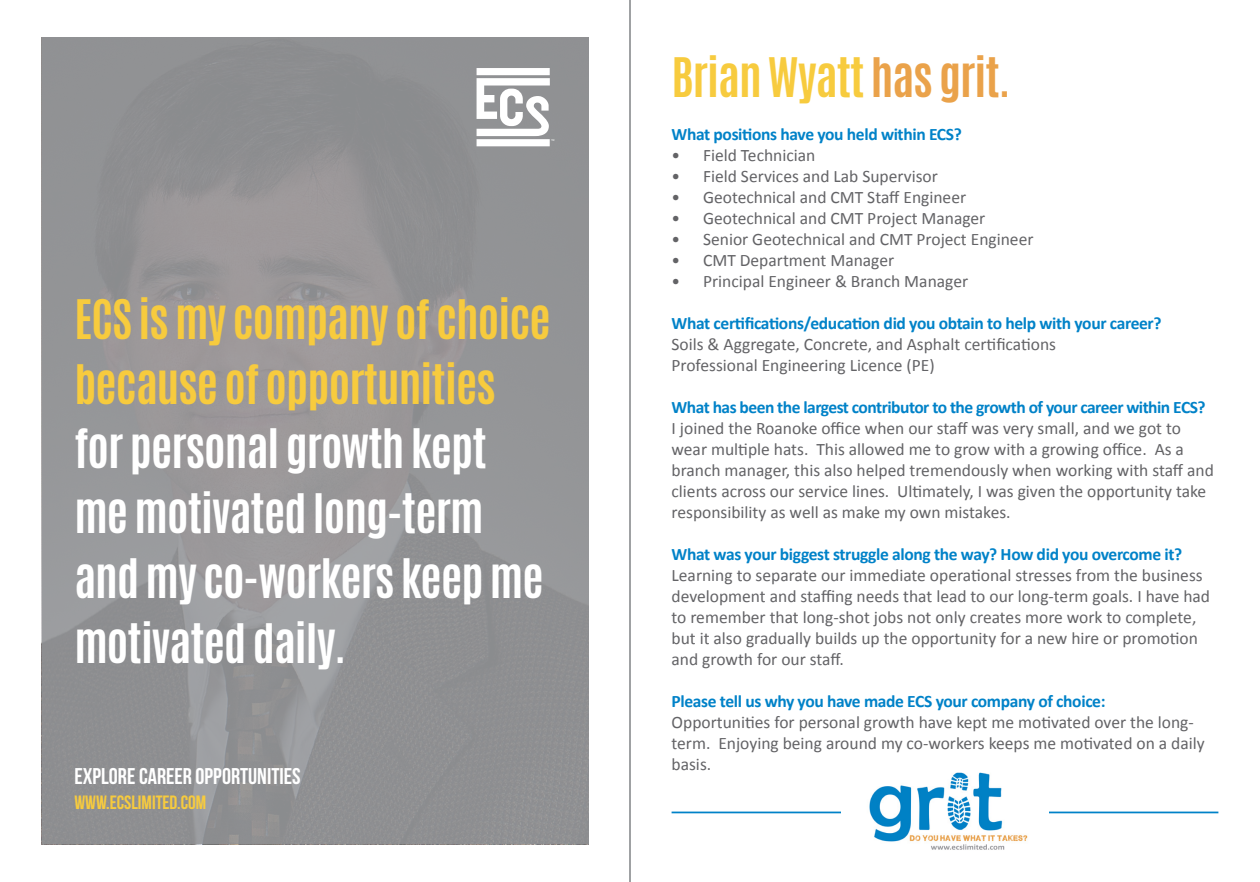
<style>
.page{position:relative;width:1260px;height:882px;background:#fff}
.page>*{position:absolute;margin:0;border:0;box-sizing:border-box;transform-origin:0 0}
.t1{font:700 45.5px/64.8px "Antonio";letter-spacing:-.02em;color:#fff}
.t2{font:700 45.5px "Antonio";letter-spacing:-.02em;color:#f7cb3e}
.t3{font:700 22.75px "Bebas Neue";color:#fff}
.t4{font:700 19.25px "Bebas Neue";color:#f7cb3e}
.t5{font:17.5px/21px "Calibri";color:#636366}
.t6{font:700 17.5px "Calibri";letter-spacing:-.02em;color:#0082c8}
.t7{font:5.42px "Myriad Pro";color:#fff}
.s1{color:#eaa24a}
.s2{color:#f7cb3e}
</style>
<div class="page">
<div style="left:42px;top:38px;width:546px;height:806px;background:#919396"></div>
<div style="left:477px;top:68px;width:73px;height:7px;background:#fff"></div>
<div style="left:477px;top:139px;width:73px;height:7px;background:#fff"></div>
<svg style="left:477px;top:78px;width:73px;height:58px"></svg>
<hr style="left:672px;top:812px;width:546px;height:1px;background:#0082c8">
<img style="left:842px;top:772px;width:206px;height:78px">
<hr style="left:629px;top:0;width:2px;height:882px;background:#939598">
<p class="t2" style="left:672px;top:43px;width:341px">Brian Wyatt <span class="s1">has grit.</span></p>
<p class="t7" style="left:551px;top:138px;width:5px">™</p>
<p class="t6" style="left:672px;top:123px;width:292px">What positions have you held within ECS?</p>
<p class="t5" style="left:672px;top:145px;width:145px">• Field Technician</p>
<p class="t5" style="left:672px;top:166px;width:268px">• Field Services and Lab Supervisor</p>
<p class="t5" style="left:672px;top:187px;width:296px">• Geotechnical and CMT Staff Engineer</p>
<p class="t5" style="left:672px;top:208px;width:315px">• Geotechnical and CMT Project Manager</p>
<p class="t5" style="left:672px;top:229px;width:363px">• Senior Geotechnical and CMT Project Engineer</p>
<p class="t5" style="left:672px;top:250px;width:224px">• CMT Department Manager</p>
<p class="t5" style="left:672px;top:271px;width:298px">• Principal Engineer &amp; Branch Manager</p>
<p class="t6" style="left:672px;top:312px;width:492px">What certifications/education did you obtain to help with your career?</p>
<p class="t5" style="left:672px;top:334px;width:386px">Soils &amp; Aggregate, Concrete, and Asphalt certifications</p>
<p class="t5" style="left:672px;top:355px;width:265px">Professional Engineering Licence (PE)</p>
<p class="t6" style="left:672px;top:396px;width:536px">What has been the largest contributor to the growth of your career within ECS?</p>
<p class="t5" style="left:672px;top:418px;width:544px">I joined the Roanoke office when our staff was very small, and we got to wear multiple hats. This allowed me to grow with a growing office. As a branch manager, this also helped tremendously when working with staff and clients across our service lines. Ultimately, I was given the opportunity take responsibility as well as make my own mistakes.</p>
<p class="t6" style="left:672px;top:543px;width:512px">What was your biggest struggle along the way? How did you overcome it?</p>
<p class="t5" style="left:672px;top:565px;width:540px">Learning to separate our immediate operational stresses from the business development and staffing needs that lead to our long-term goals. I have had to remember that long-shot jobs not only creates more work to complete, but it also gradually builds up the opportunity for a new hire or promotion and growth for our staff.</p>
<p class="t6" style="left:672px;top:690px;width:436px">Please tell us why you have made ECS your company of choice:</p>
<p class="t5" style="left:672px;top:712px;width:535px">Opportunities for personal growth have kept me motivated over the long&shy;term. Enjoying being around my co-workers keeps me motivated on a daily basis.</p>
<p class="t1" style="left:74px;top:288px;width:478px"><span class="s2">ECS is my company of choice because of opportunities </span>for personal growth kept me motivated long-term and my co-workers keep me motivated daily.</p>
<p class="t3" style="left:74px;top:764px;width:228px">EXPLORE CAREER OPPORTUNITIES</p>
<p class="t4" style="left:74px;top:791px;width:133px">WWW.ECSLIMITED.COM</p>
</div>
